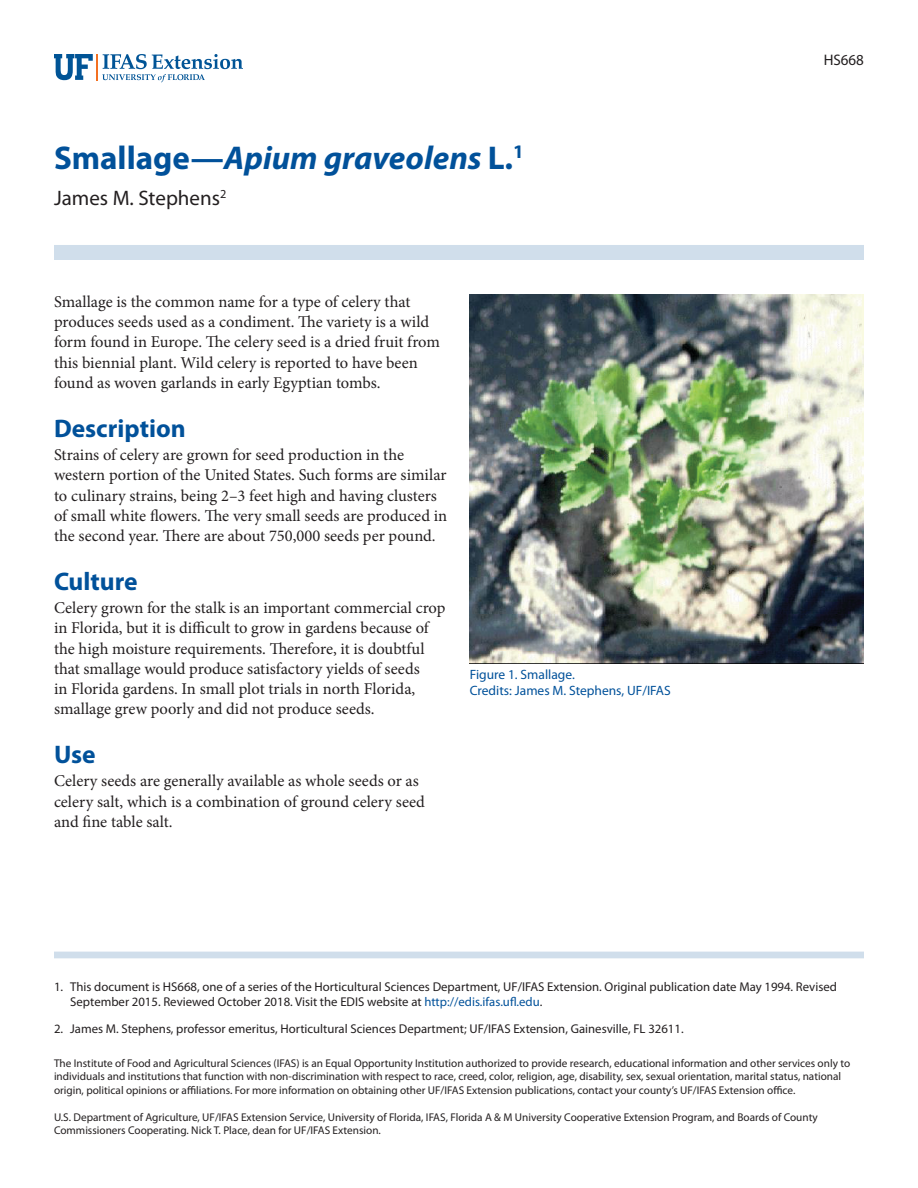
<style>
.page{position:relative;width:918px;height:1188px;background:#fff}
.page>*{position:absolute;margin:0;border:0;box-sizing:border-box;transform-origin:0 0}
.TitleRegular{font:italic 700 33px "Myriad Pro";color:#01519a}
.SectionHeading0{font:700 25.5px "Myriad Pro";color:#01519a}
.Author{font:21px "Myriad Pro";color:#231f20}
.Paragraph{font:16.5px/20.2px "Minion Pro";color:#231f20}
.PubNumber{font:15.3px "Myriad Pro";color:#231f20}
.FigureCaption{font:13.5px "Myriad Pro";color:#01519a}
.t1{font:12.75px/15.3px "Myriad Pro";color:#231f20}
.Disclaimer{font:11.25px/13.5px "Myriad Pro";color:#231f20}
.s1{font-style:normal}
.s2{color:#01519a}
</style>
<div class="page">
<svg style="left:54px;top:54px;width:189px;height:28px"></svg>
<div style="left:54px;top:245px;width:810px;height:15px;background:#d0deeb"></div>
<div style="left:54px;top:952px;width:810px;height:6px;background:#d0deeb"></div>
<img style="left:470px;top:295px;width:394px;height:368px">
<p class="TitleRegular" style="left:54px;top:136px;width:471px"><span class="s1">Smallage—</span>Apium graveolens <span class="s1">L.</span><sup>1</sup></p>
<p class="Author" style="left:54px;top:185px;width:174px">James M. Stephens<sup>2</sup></p>
<p class="Paragraph" style="left:54px;top:292px;width:387px">Smallage is the common name for a type of celery that produces seeds used as a condiment. The variety is a wild form found in Europe. The celery seed is a dried fruit from this biennial plant. Wild celery is reported to have been found as woven garlands in early Egyptian tombs.</p>
<p class="SectionHeading0" style="left:54px;top:411px;width:133px">Description</p>
<p class="Paragraph" style="left:54px;top:445px;width:395px">Strains of celery are grown for seed production in the western portion of the United States. Such forms are similar to culinary strains, being 2–3 feet high and having clusters of small white flowers. The very small seeds are produced in the second year. There are about 750,000 seeds per pound.</p>
<p class="SectionHeading0" style="left:54px;top:564px;width:85px">Culture</p>
<p class="Paragraph" style="left:54px;top:598px;width:393px">Celery grown for the stalk is an important commercial crop in Florida, but it is difficult to grow in gardens because of the high moisture requirements. Therefore, it is doubtful that smallage would produce satisfactory yields of seeds<br>in Florida gardens. In small plot trials in north Florida, smallage grew poorly and did not produce seeds.</p>
<p class="SectionHeading0" style="left:54px;top:738px;width:43px">Use</p>
<p class="Paragraph" style="left:54px;top:771px;width:372px">Celery seeds are generally available as whole seeds or as celery salt, which is a combination of ground celery seed and fine table salt.</p>
<p class="FigureCaption" style="left:470px;top:666px;width:107px">Figure 1. Smallage.</p>
<p class="FigureCaption" style="left:470px;top:682px;width:202px">Credits: James M. Stephens, UF/IFAS</p>
<p class="PubNumber" style="left:824px;top:51px;width:42px">HS668</p>
<p class="t1" style="left:70px;top:979px;width:768px;text-indent:-16px">1. This document is HS668, one of a series of the Horticultural Sciences Department, UF/IFAS Extension. Original publication date May 1994. Revised<br>September 2015. Reviewed October 2018. Visit the EDIS website at <span class="s2">http://edis.ifas.ufl.edu</span>.</p>
<p class="t1" style="left:54px;top:1021px;width:631px">2. James M. Stephens, professor emeritus, Horticultural Sciences Department; UF/IFAS Extension, Gainesville, FL 32611.</p>
<p class="Disclaimer" style="left:54px;top:1056px;width:798px">The Institute of Food and Agricultural Sciences (IFAS) is an Equal Opportunity Institution authorized to provide research, educational information and other services only to individuals and institutions that function with non-discrimination with respect to race, creed, color, religion, age, disability, sex, sexual orientation, marital status, national origin, political opinions or affiliations. For more information on obtaining other UF/IFAS Extension publications, contact your county’s UF/IFAS Extension office.</p>
<p class="Disclaimer" style="left:54px;top:1110px;width:765px">U.S. Department of Agriculture, UF/IFAS Extension Service, University of Florida, IFAS, Florida A &amp; M University Cooperative Extension Program, and Boards of County<br>Commissioners Cooperating. Nick T. Place, dean for UF/IFAS Extension.</p>
</div>
